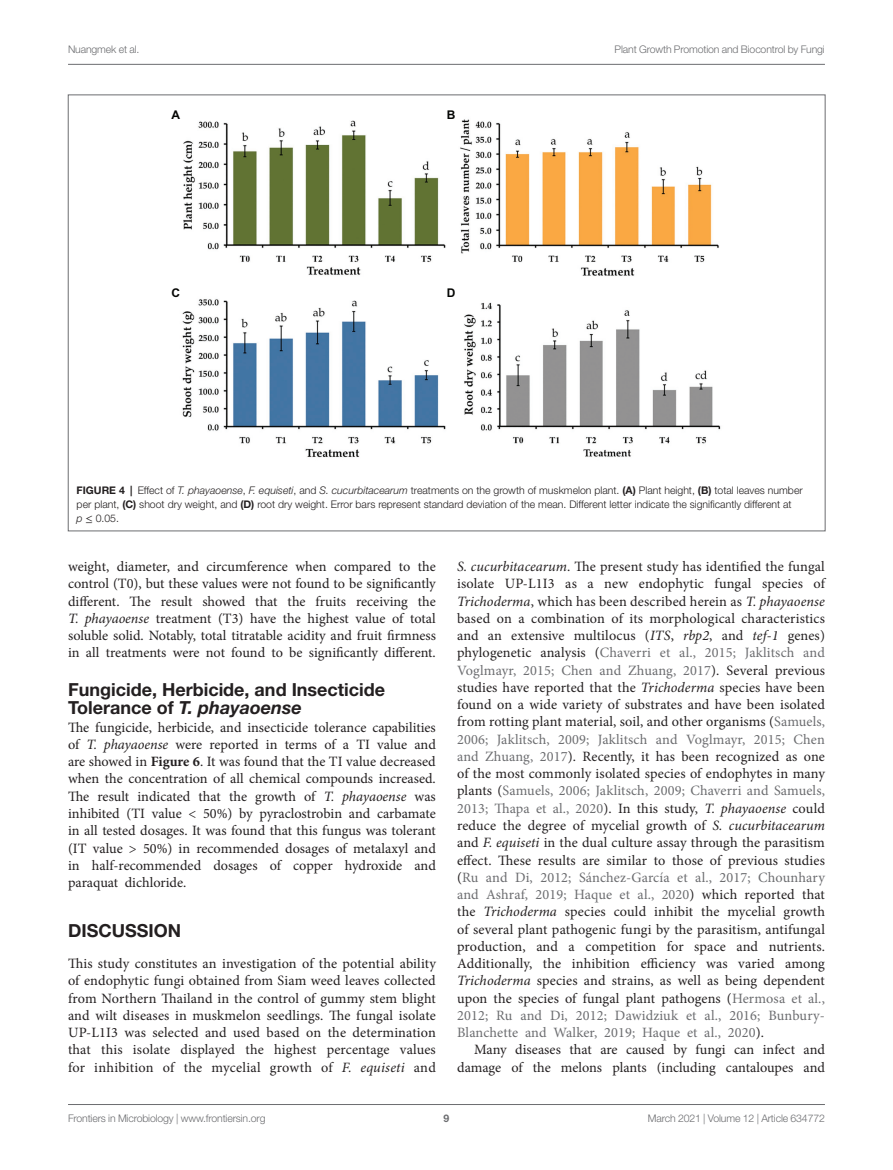
<style>
.page{position:relative;width:893px;height:1170px;background:#fff}
.page>*{position:absolute;margin:0;border:0;box-sizing:border-box;transform-origin:0 0}
.HEAD_2{font:700 18px/18.8px "Helvetica Neue LT Std";color:#231f20}
.HEAD_1{font:700 18px "Helvetica Neue LT Std";color:#231f20}
.TEXT_FLUSH{font:14.25px/17.2px "Minion Pro";letter-spacing:.005em;color:#231f20;text-align:justify}
.TEXT{font:14.25px/17.2px "Minion Pro";letter-spacing:-.005em;color:#231f20;text-align:justify}
.t1{font:700 12px "Arial";color:#040503}
.FIG_LEG{font:300 10.5px/14.2px "Helvetica Neue LT Std";color:#231f20}
.t2{font:300 10.5px "Helvetica Neue LT Std";letter-spacing:-.015em;color:#6c6d70}
.t3{font:700 10.5px "Helvetica Neue LT Std";color:#6c6d70}
.s1{font-weight:700}
.s2{font-style:italic}
.s3{font-family:"STIX General";font-weight:400}
.s4{color:#6c6d70}
</style>
<div class="page">
<hr style="left:68px;top:64px;width:757px;height:1px;background:#6c6d70">
<hr style="left:68px;top:1104px;width:757px;height:1px;background:#6c6d70">
<img style="left:182px;top:119px;width:539px;height:339px">
<p class="t2" style="left:68px;top:42px;width:73px">Nuangmek et al.</p>
<p class="t2" style="left:615px;top:42px;width:212px">Plant Growth Promotion and Biocontrol by Fungi</p>
<p class="t1" style="left:171px;top:106px;width:10px">A</p>
<p class="t1" style="left:447px;top:106px;width:10px">B</p>
<p class="t1" style="left:171px;top:284px;width:10px">C</p>
<p class="t1" style="left:447px;top:284px;width:10px">D</p>
<p class="FIG_LEG" style="left:77px;top:483px;width:728px"><span class="s1">FIGURE 4 |</span> Effect of <span class="s2">T. phayaoense</span>, <span class="s2">F. equiseti</span>, and <span class="s2">S. cucurbitacearum</span> treatments on the growth of muskmelon plant. <span class="s1">(A)</span> Plant height, <span class="s1">(B)</span> total leaves number per plant, <span class="s1">(C)</span> shoot dry weight, and <span class="s1">(D)</span> root dry weight. Error bars represent standard deviation of the mean. Different letter indicate the significantly different at<br><span class="s2">p</span> <span class="s3">≤</span> 0.05.</p>
<p class="TEXT" style="left:68px;top:558px;width:369px">weight, diameter, and circumference when compared to the control (T0), but these values were not found to be significantly different. The result showed that the fruits receiving the <span class="s2">T. phayaoense</span> treatment (T3) have the highest value of total soluble solid. Notably, total titratable acidity and fruit firmness in all treatments were not found to be significantly different.</p>
<p class="HEAD_2" style="left:68px;top:679px;width:319px">Fungicide, Herbicide, and Insecticide<br>Tolerance of <span class="s2">T. phayaoense</span></p>
<p class="TEXT_FLUSH" style="left:68px;top:718px;width:369px">The fungicide, herbicide, and insecticide tolerance capabilities of <span class="s2">T. phayaoense</span> were reported in terms of a TI value and are showed in <span class="s1">Figure 6</span>. It was found that the TI value decreased when the concentration of all chemical compounds increased.<br>The result indicated that the growth of <span class="s2">T. phayaoense</span> was inhibited (TI value &lt; 50%) by pyraclostrobin and carbamate in all tested dosages. It was found that this fungus was tolerant (IT value &gt; 50%) in recommended dosages of metalaxyl and in half-recommended dosages of copper hydroxide and paraquat dichloride.</p>
<p class="HEAD_1" style="left:68px;top:918px;width:115px">DISCUSSION</p>
<p class="TEXT_FLUSH" style="left:68px;top:954px;width:369px">This study constitutes an investigation of the potential ability of endophytic fungi obtained from Siam weed leaves collected from Northern Thailand in the control of gummy stem blight and wilt diseases in muskmelon seedlings. The fungal isolate UP-L1I3 was selected and used based on the determination that this isolate displayed the highest percentage values for inhibition of the mycelial growth of <span class="s2">F. equiseti</span> and</p>
<p class="TEXT_FLUSH" style="left:457px;top:558px;width:369px"><span class="s2">S. cucurbitacearum</span>. The present study has identified the fungal isolate UP-L1I3 as a new endophytic fungal species of <span class="s2">Trichoderma</span>, which has been described herein as <span class="s2">T. phayaoense </span>based on a combination of its morphological characteristics and an extensive multilocus (<span class="s2">ITS</span>, <span class="s2">rbp2</span>, and <span class="s2">tef-1</span> genes) phylogenetic analysis (<span class="s4">Chaverri et al., 2015; Jaklitsch and Voglmayr, 2015; Chen and Zhuang, 2017</span>). Several previous studies have reported that the <span class="s2">Trichoderma</span> species have been found on a wide variety of substrates and have been isolated from rotting plant material, soil, and other organisms (<span class="s4">Samuels, 2006; Jaklitsch, 2009; Jaklitsch and Voglmayr, 2015; Chen and Zhuang, 2017</span>). Recently, it has been recognized as one of the most commonly isolated species of endophytes in many plants (<span class="s4">Samuels, 2006; Jaklitsch, 2009; Chaverri and Samuels, 2013; Thapa et al., 2020</span>). In this study, <span class="s2">T. phayaoense</span> could reduce the degree of mycelial growth of <span class="s2">S. cucurbitacearum </span>and <span class="s2">F. equiseti</span> in the dual culture assay through the parasitism effect. These results are similar to those of previous studies (<span class="s4">Ru and Di, 2012; Sánchez-García et al., 2017; Chounhary and Ashraf, 2019; Haque et al., 2020</span>) which reported that the <span class="s2">Trichoderma</span> species could inhibit the mycelial growth of several plant pathogenic fungi by the parasitism, antifungal production, and a competition for space and nutrients.<br>Additionally, the inhibition efficiency was varied among <span class="s2">Trichoderma</span> species and strains, as well as being dependent upon the species of fungal plant pathogens (<span class="s4">Hermosa et al., 2012; Ru and Di, 2012; Dawidziuk et al., 2016; Bunbury-Blanchette and Walker, 2019; Haque et al., 2020</span>).</p>
<p class="TEXT" style="left:457px;top:1041px;width:369px;text-align:right">Many diseases that are caused by fungi can infect and damage of the melons plants (including cantaloupes and</p>
<p class="t2" style="left:68px;top:1111px;width:199px">Frontiers in Microbiology | www.frontiersin.org</p>
<p class="t3" style="left:444px;top:1111px;width:7px">9</p>
<p class="t2" style="left:648px;top:1111px;width:178px">March 2021 | Volume 12 | Article 634772</p>
</div>
